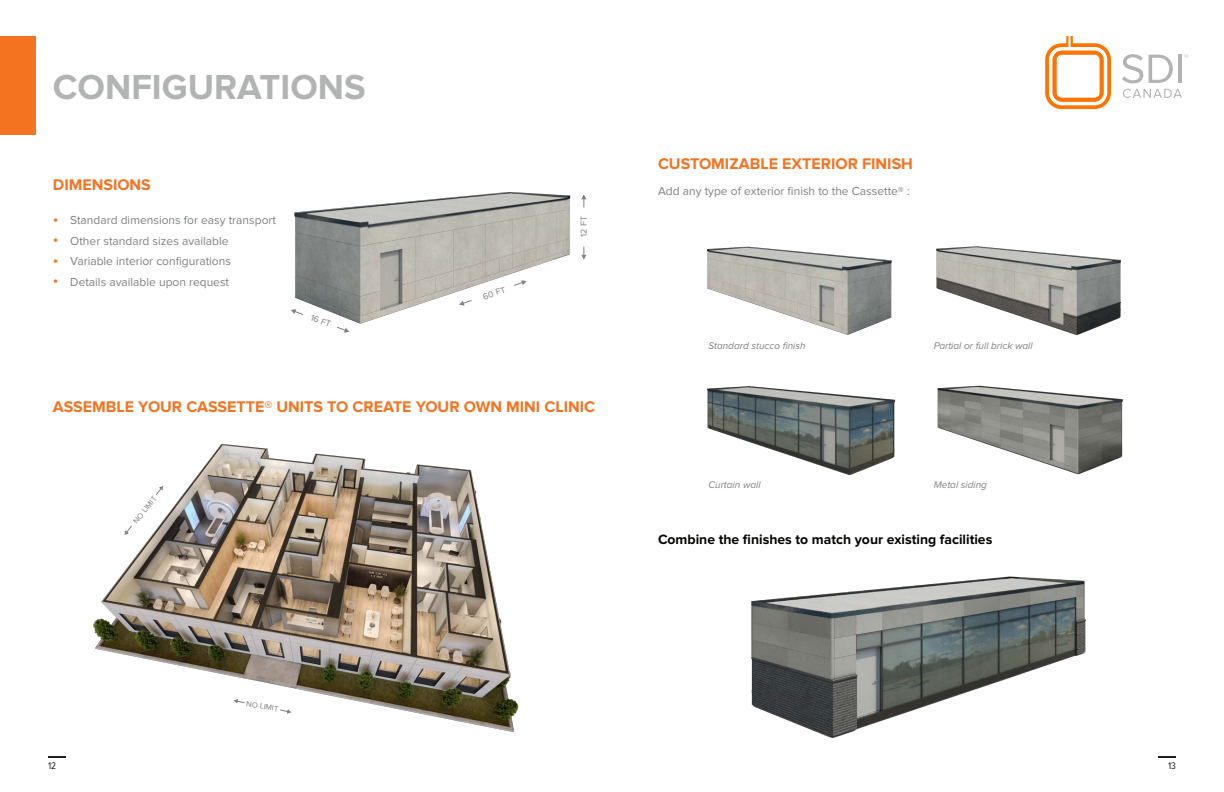
<style>
.page{position:relative;width:1224px;height:792px;background:#fff}
.page>*{position:absolute;margin:0;border:0;box-sizing:border-box;transform-origin:0 0}
.t1{font:700 36px "Proxima Nova";color:#b2b4b3}
.t2{font:700 16px "Proxima Nova";color:#f47321}
.t3{font:16px "Proxima Nova";color:#f47321}
.t4{font:700 14px "Proxima Nova";color:#040503}
.t5{font:12px "Proxima Nova";color:#7f8080}
.t6{font:italic 10px "Proxima Nova";color:#7f8080}
.t7{font:10px "Proxima Nova Cond";color:#231f20}
.t8{font:9px "Proxima Nova";color:#7f8080}
.t9{font:7.9px "Proxima Nova";color:#7f8080}
</style>
<div class="page">
<svg style="left:1045px;top:36px;width:66px;height:73px"></svg>
<svg style="left:1122px;top:54px;width:21px;height:29px"></svg>
<svg style="left:1149px;top:55px;width:24px;height:28px"></svg>
<hr style="left:1178px;top:55px;width:4px;height:28px;background:#b3b3b3">
<svg style="left:1123px;top:89px;width:59px;height:9px"></svg>
<svg style="left:48px;top:756px;width:18px;height:2px"></svg>
<svg style="left:1158px;top:756px;width:18px;height:2px"></svg>
<img style="left:93px;top:444px;width:426px;height:288px">
<div style="left:0;top:36px;width:36px;height:98px;background:#f47321"></div>
<svg style="left:233px;top:699px;width:13px;height:5px"></svg>
<svg style="left:279px;top:709px;width:12px;height:5px"></svg>
<svg style="left:337px;top:326px;width:12px;height:7px"></svg>
<svg style="left:581px;top:194px;width:5px;height:14px"></svg>
<svg style="left:581px;top:247px;width:5px;height:13px"></svg>
<img style="left:291px;top:192px;width:280px;height:132px">
<svg style="left:124px;top:525px;width:9px;height:10px"></svg>
<svg style="left:155px;top:486px;width:8px;height:10px"></svg>
<img style="left:707px;top:246px;width:185px;height:89px">
<img style="left:936px;top:246px;width:186px;height:90px">
<img style="left:937px;top:385px;width:186px;height:90px">
<img style="left:707px;top:386px;width:189px;height:90px">
<img style="left:751px;top:576px;width:335px;height:163px">
<p class="t1" style="left:53px;top:67px;width:314px">CONFIGURATIONS</p>
<p class="t2" style="left:53px;top:175px;width:100px">DIMENSIONS</p>
<p class="t3" style="left:53px;top:209px;width:7px">•</p>
<p class="t5" style="left:70px;top:213px;width:207px">Standard dimensions for easy transport</p>
<p class="t3" style="left:53px;top:230px;width:7px">•</p>
<p class="t5" style="left:70px;top:234px;width:160px">Other standard sizes available</p>
<p class="t3" style="left:53px;top:250px;width:7px">•</p>
<p class="t5" style="left:70px;top:254px;width:162px">Variable interior configurations</p>
<p class="t3" style="left:53px;top:271px;width:7px">•</p>
<p class="t5" style="left:70px;top:275px;width:160px">Details available upon request</p>
<p class="t8" style="left:313px;top:312px;width:22px;rotate:20deg">16 FT</p>
<p class="t8" style="left:482px;top:292px;width:25px;rotate:-19deg">60 FT</p>
<p class="t8" style="left:579px;top:237px;width:22px;rotate:-90deg">12 FT</p>
<p class="t2" style="left:53px;top:398px;width:544px">ASSEMBLE YOUR CASSETTE® UNITS TO CREATE YOUR OWN MINI CLINIC</p>
<p class="t9" style="left:131px;top:520px;width:34px;rotate:-51deg">NO LIMIT</p>
<p class="t9" style="left:247px;top:699px;width:34px;rotate:11deg">NO LIMIT</p>
<p class="t2" style="left:658px;top:155px;width:256px">CUSTOMIZABLE EXTERIOR FINISH</p>
<p class="t5" style="left:658px;top:184px;width:253px">Add any type of exterior finish to the Cassette® :</p>
<p class="t6" style="left:708px;top:340px;width:99px">Standard stucco finish</p>
<p class="t6" style="left:708px;top:479px;width:54px">Curtain wall</p>
<p class="t6" style="left:934px;top:340px;width:101px">Partial or full brick wall</p>
<p class="t6" style="left:934px;top:479px;width:55px">Metal siding</p>
<p class="t4" style="left:658px;top:532px;width:336px">Combine the finishes to match your existing facilities</p>
<p class="t7" style="left:48px;top:760px;width:10px">12</p>
<p class="t7" style="left:1168px;top:760px;width:9px">13</p>
</div>
